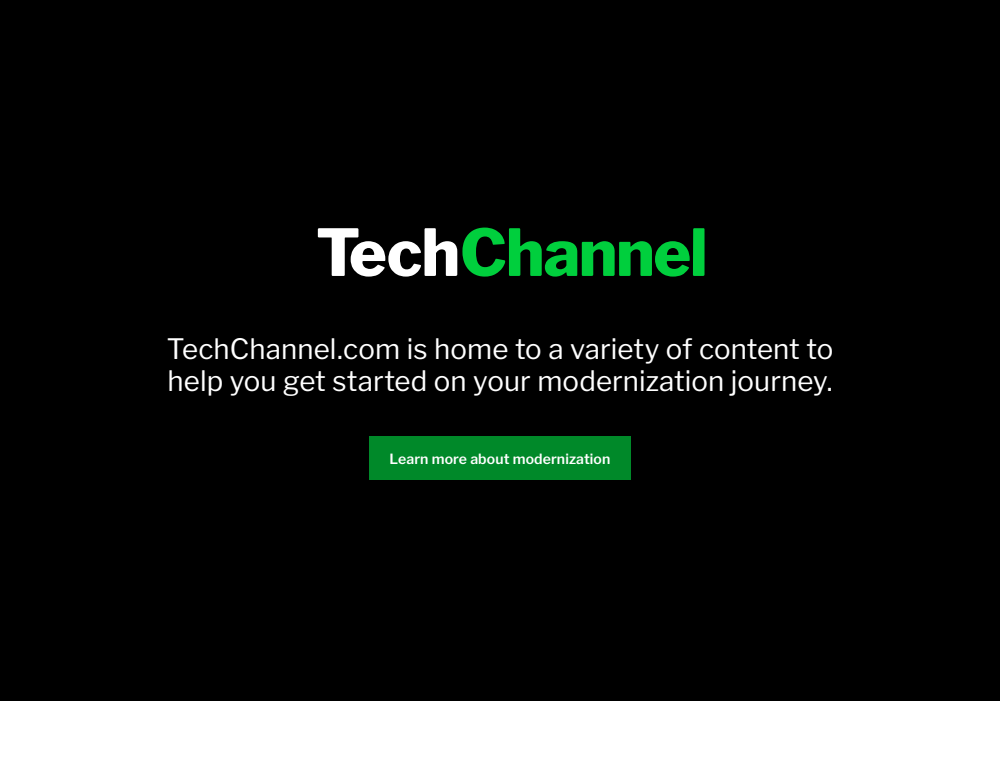
<style>
.page{position:relative;width:1000px;height:773px;background:#fff}
.page>*{position:absolute;margin:0;border:0;box-sizing:border-box;transform-origin:0 0}
.t1{font:800 64.3px "Libre Franklin";letter-spacing:-.02em;color:#00cf3d}
.t2{font:28px/31.7px "Libre Franklin";letter-spacing:.005em;color:#fff}
.t3{font:600 14px "Libre Franklin";letter-spacing:.01em;color:#fff}
.s1{color:#fff}
</style>
<div class="page">
<div style="left:0;top:0;width:1000px;height:701px;background:#000"></div>
<div style="left:369px;top:436px;width:262px;height:43px;background:#008929"></div>
<h1 class="t1" style="left:316px;top:214px;width:393px"><span class="s1">Tech</span>Channel</h1>
<p class="t2" style="left:167px;top:333px;width:668px">TechChannel.com is home to a variety of content to help you get started on your modernization journey.</p>
<p class="t3" style="left:390px;top:451px;width:222px">Learn more about modernization</p>
</div>
